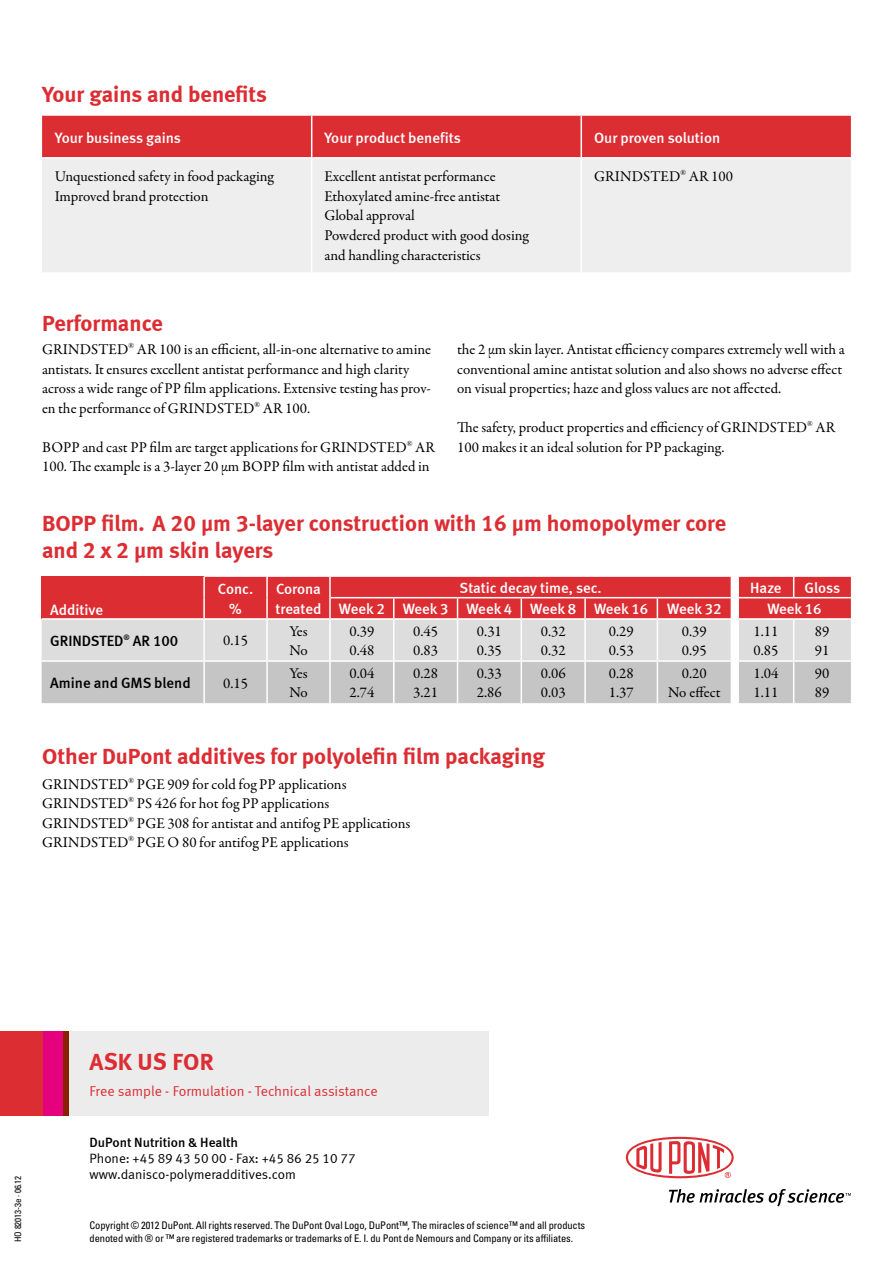
<style>
.page{position:relative;width:893px;height:1263px;background:#fff}
.page>*{position:absolute;margin:0;border:0;box-sizing:border-box;transform-origin:0 0}
.t1{font:24px "Meta Bold LF";letter-spacing:.01em;color:#dc2d33}
.t2{font:22.5px/27px "Meta Bold LF";color:#dc2d33}
.t3{font:15px/19.5px "Garamond Premr Pro";color:#000}
.t4{font:15px/19.5px "Meta Medium LF";color:#fff;text-align:center}
.t5{font:15px "Meta Medium LF";color:#000}
.t6{font:14.25px "Meta Normal LF";color:#dc2d33}
.t7{font:13.5px/15.8px "Meta Normal LF";color:#000}
.t8{font:13.5px "Meta Medium LF";color:#000}
.t9{font:condensed 10.5px/13.5px "Univers LT Std";letter-spacing:-.01em;color:#000}
.t10{font:condensed 9px "Univers LT Std";letter-spacing:-.01em;color:#000}
</style>
<div class="page">
<div style="left:68px;top:1032px;width:421px;height:84px;background:#ececed"></div>
<div style="left:42px;top:1032px;width:21px;height:84px;background:#e5007d"></div>
<div style="left:63px;top:1032px;width:5px;height:84px;background:#892100"></div>
<div style="left:0;top:1032px;width:42px;height:84px;background:#dc2d33"></div>
<div style="left:42px;top:116px;width:809px;height:41px;background:#dc2d33"></div>
<div style="left:42px;top:159px;width:809px;height:113px;background:#eee"></div>
<hr style="left:311px;top:116px;width:1px;height:41px;background:#fff">
<hr style="left:580px;top:116px;width:2px;height:41px;background:#fff">
<hr style="left:311px;top:159px;width:1px;height:113px;background:#fff">
<hr style="left:580px;top:159px;width:2px;height:113px;background:#fff">
<svg style="left:626px;top:1137px;width:108px;height:41px"></svg>
<svg style="left:669px;top:1189px;width:182px;height:17px"></svg>
<svg style="left:42px;top:577px;width:809px;height:126px;background:#d69fa2"></svg>
<hr style="left:731px;top:662px;width:1px;height:41px;background:#fff">
<hr style="left:738px;top:660px;width:56px;height:2px;background:#fff">
<hr style="left:737px;top:662px;width:2px;height:41px;background:#fff">
<hr style="left:794px;top:660px;width:57px;height:2px;background:#fff">
<hr style="left:793px;top:662px;width:1px;height:41px;background:#fff">
<h2 class="t2" style="left:42px;top:80px;width:226px">Your gains and benefits</h2>
<p class="t4" style="left:55px;top:128px;width:128px">Your business gains</p>
<p class="t4" style="left:324px;top:128px;width:138px">Your product benefits</p>
<p class="t4" style="left:594px;top:128px;width:128px">Our proven solution</p>
<p class="t3" style="left:55px;top:167px;width:220px">Unquestioned safety in food packaging<br>Improved brand protection</p>
<p class="t3" style="left:324px;top:167px;width:206px">Excellent antistat performance<br>Ethoxylated amine-free antistat<br>Global approval<br>Powdered product with good dosing and handling characteristics</p>
<p class="t3" style="left:594px;top:167px;width:141px">GRINDSTED<sup>®</sup> AR 100</p>
<h2 class="t2" style="left:42px;top:309px;width:122px">Performance</h2>
<p class="t3" style="left:42px;top:340px;width:390px">GRINDSTED<sup>®</sup> AR 100 is an efficient, all-in-one alternative to amine antistats. It ensures excellent antistat performance and high clarity across a wide range of PP film applications. Extensive testing has prov&shy;en the performance of GRINDSTED<sup>®</sup> AR 100.</p>
<p class="t3" style="left:42px;top:438px;width:394px">BOPP and cast PP film are target applications for GRINDSTED<sup>®</sup> AR<br>100. The example is a 3-layer 20 µm BOPP film with antistat added in</p>
<p class="t3" style="left:457px;top:340px;width:389px">the 2 µm skin layer. Antistat efficiency compares extremely well with a conventional amine antistat solution and also shows no adverse effect on visual properties; haze and gloss values are not affected.</p>
<p class="t3" style="left:457px;top:418px;width:380px">The safety, product properties and efficiency of GRINDSTED<sup>®</sup> AR<br>100 makes it an ideal solution for PP packaging.</p>
<h2 class="t2" style="left:42px;top:510px;width:685px">BOPP film. A 20 µm 3-layer construction with 16 µm homopolymer core and 2 x 2 µm skin layers</h2>
<p class="t4" style="left:50px;top:600px;width:55px">Additive</p>
<p class="t4" style="left:218px;top:579px;width:37px">Conc. %</p>
<p class="t4" style="left:276px;top:579px;width:47px;text-align:left">Corona treated</p>
<p class="t4" style="left:460px;top:578px;width:144px">Static decay time, sec.</p>
<p class="t4" style="left:750px;top:578px;width:33px">Haze</p>
<p class="t4" style="left:804px;top:578px;width:37px">Gloss</p>
<p class="t4" style="left:339px;top:599px;width:311px">Week 2 Week 3 Week 4 Week 8 Week 16</p>
<p class="t4" style="left:667px;top:599px;width:56px">Week 32</p>
<p class="t4" style="left:767px;top:599px;width:56px">Week 16</p>
<p class="t5" style="left:50px;top:632px;width:130px">GRINDSTED<sup>®</sup> AR 100</p>
<p class="t3" style="left:223px;top:631px;width:26px">0.15</p>
<p class="t3" style="left:289px;top:621px;width:20px">Yes<br>No</p>
<p class="t3" style="left:349px;top:621px;width:26px">0.39<br>0.48</p>
<p class="t3" style="left:413px;top:621px;width:26px">0.45<br>0.83</p>
<p class="t3" style="left:477px;top:621px;width:26px">0.31<br>0.35</p>
<p class="t3" style="left:541px;top:621px;width:26px">0.32<br>0.32</p>
<p class="t3" style="left:609px;top:621px;width:26px">0.29<br>0.53</p>
<p class="t3" style="left:682px;top:621px;width:26px">0.39<br>0.95</p>
<p class="t3" style="left:753px;top:621px;width:26px">1.11<br>0.85</p>
<p class="t3" style="left:815px;top:621px;width:16px">89<br>91</p>
<p class="t5" style="left:50px;top:674px;width:142px">Amine and GMS blend</p>
<p class="t3" style="left:223px;top:673px;width:26px">0.15</p>
<p class="t3" style="left:289px;top:664px;width:20px">Yes<br>No</p>
<p class="t3" style="left:349px;top:664px;width:26px">0.04<br>2.74</p>
<p class="t3" style="left:413px;top:664px;width:26px">0.28<br>3.21</p>
<p class="t3" style="left:477px;top:664px;width:26px">0.33<br>2.86</p>
<p class="t3" style="left:541px;top:664px;width:26px">0.06<br>0.03</p>
<p class="t3" style="left:609px;top:664px;width:26px">0.28<br>1.37</p>
<p class="t3" style="left:668px;top:664px;width:54px;text-align:center">0.20<br>No effect</p>
<p class="t3" style="left:753px;top:664px;width:26px">1.04<br>1.11</p>
<p class="t3" style="left:815px;top:664px;width:16px">90<br>89</p>
<h2 class="t2" style="left:42px;top:742px;width:504px">Other DuPont additives for polyolefin film packaging</h2>
<p class="t3" style="left:42px;top:774px;width:370px">GRINDSTED<sup>®</sup> PGE 909 for cold fog PP applications GRINDSTED<sup>®</sup> PS 426 for hot fog PP applications GRINDSTED<sup>®</sup> PGE 308 for antistat and antifog PE applications GRINDSTED<sup>®</sup> PGE O 80 for antifog PE applications</p>
<p class="t10" style="left:12px;top:1242px;width:68px;rotate:-90deg">HO 82013-3e ∙ 06.12</p>
<h1 class="t1" style="left:90px;top:1048px;width:124px">Ask us for</h1>
<p class="t6" style="left:90px;top:1083px;width:290px">Free sample - Formulation - Technical assistance</p>
<p class="t8" style="left:90px;top:1135px;width:150px">DuPont Nutrition &amp; Health</p>
<p class="t7" style="left:90px;top:1150px;width:268px">Phone: +45 89 43 50 00 - Fax: +45 86 25 10 77 www.danisco-polymeradditives.com</p>
<p class="t9" style="left:90px;top:1218px;width:497px">Copyright © 2012 DuPont. All rights reserved. The DuPont Oval Logo, DuPont™, The miracles of science™ and all products denoted with ® or ™ are registered trademarks or trademarks of E. I. du Pont de Nemours and Company or its affiliates.</p>
</div>
